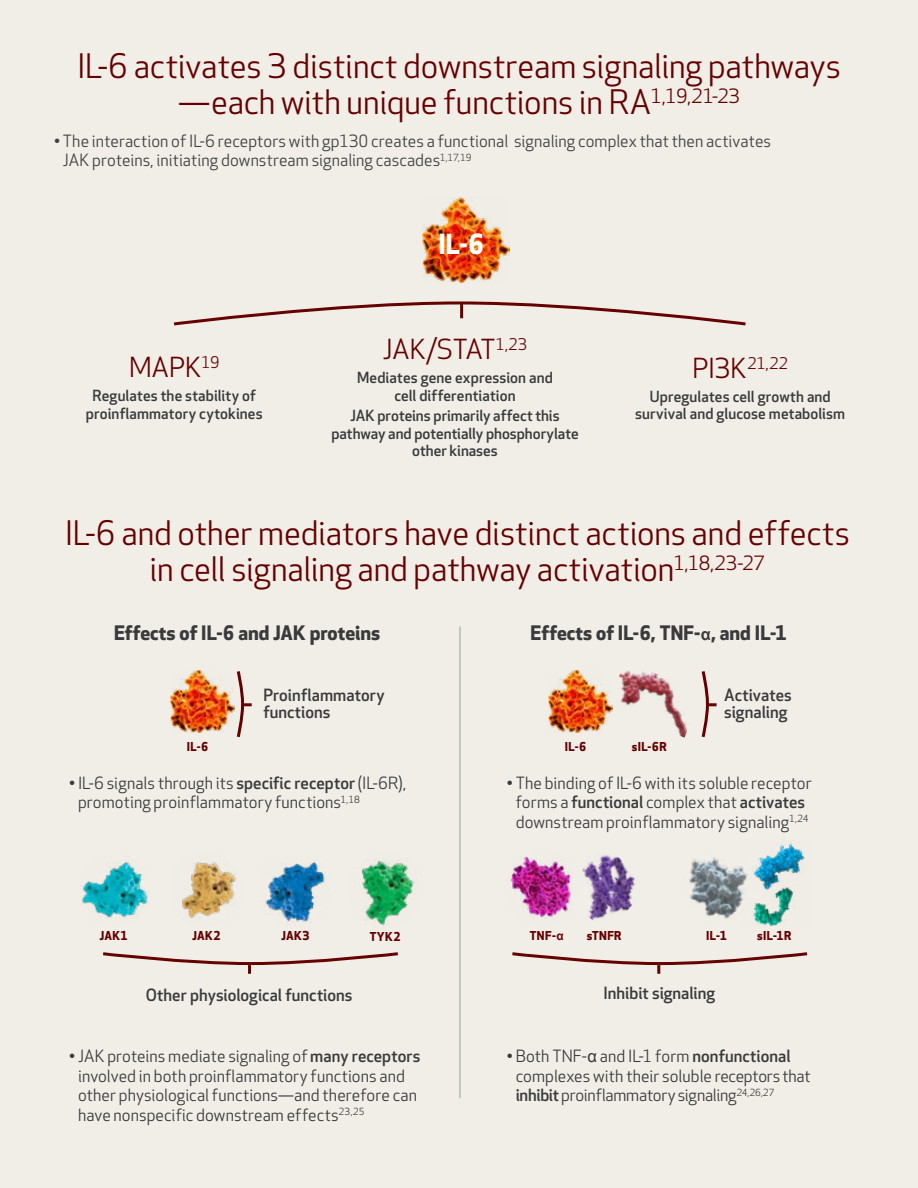
<style>
.page{position:relative;width:918px;height:1188px;background:#f0eee7}
.page>*{position:absolute;margin:0;border:0;box-sizing:border-box;transform-origin:0 0}
.t1{font:33px/36px "Apex New";letter-spacing:-.005em;color:#600;text-align:center}
.t2{font:27px "Apex New";letter-spacing:-.005em;color:#600}
.t3{font:700 27px "Apex New";color:#fff}
.t4{font:700 19.5px "Apex New";color:#3a3a3c}
.t5{font:16.5px/19.5px "Apex New";letter-spacing:.005em;color:#3a3a3c}
.t6{font:16.5px/19.5px "Apex New";letter-spacing:.005em;color:#414042}
.t7{font:500 16.5px/16.5px "Apex New";color:#3a3a3c}
.t8{font:15.75px "Apex New";color:#600}
.t9{font:500 15px/17.2px "Apex New";letter-spacing:.005em;color:#3a3a3c;text-align:center}
.t10{font:700 12px "Apex New";letter-spacing:.035em;color:#600}
.s1{font-size:27px}
.s2{font-family:"Arial";font-size:16.5px}
.s3{font-weight:500}
.s4{font-family:"Arial"}
</style>
<div class="page">
<hr style="left:459px;top:626px;width:2px;height:472px;background:#b8b8b9">
<img style="left:265px;top:862px;width:60px;height:61px">
<img style="left:80px;top:861px;width:69px;height:57px">
<img style="left:182px;top:862px;width:54px;height:56px">
<img style="left:689px;top:857px;width:53px;height:62px">
<img style="left:504px;top:849px;width:77px;height:78px;border-radius:39px">
<img style="left:347px;top:851px;width:78px;height:78px;border-radius:39px">
<img style="left:170px;top:670px;width:65px;height:63px">
<img style="left:548px;top:670px;width:59px;height:63px">
<svg style="left:103px;top:952px;width:295px;height:22px"></svg>
<svg style="left:512px;top:952px;width:296px;height:22px"></svg>
<img style="left:422px;top:198px;width:87px;height:85px">
<svg style="left:173px;top:301px;width:573px;height:25px"></svg>
<hr style="left:460px;top:302px;width:3px;height:16px;background:#600">
<svg style="left:236px;top:671px;width:16px;height:67px"></svg>
<svg style="left:702px;top:671px;width:15px;height:67px"></svg>
<img style="left:607px;top:670px;width:95px;height:68px">
<img style="left:574px;top:855px;width:61px;height:65px">
<img style="left:742px;top:842px;width:63px;height:84px">
<h1 class="t1" style="left:77px;top:49px;width:765px">IL-6 activates 3 distinct downstream signaling pathways —each with unique functions in RA<sup>1,19,21-23</sup></h1>
<p class="t6" style="left:63px;top:132px;width:710px;text-indent:-9px">• The interaction of IL-6 receptors with gp130 creates a functional signaling complex that then activates<br>JAK proteins, initiating downstream signaling cascades<sup>1,17,19</sup></p>
<h2 class="t2" style="left:129px;top:352px;width:92px">MAPK<sup>19</sup></h2>
<p class="t9" style="left:86px;top:388px;width:178px">Regulates the stability of proinflammatory cytokines</p>
<h2 class="t3" style="left:438px;top:228px;width:48px">IL-6</h2>
<h2 class="t2" style="left:383px;top:334px;width:146px">JAK/STAT<sup>1,23</sup></h2>
<p class="t9" style="left:357px;top:370px;width:197px">Mediates gene expression and cell differentiation</p>
<p class="t9" style="left:331px;top:408px;width:249px">JAK proteins primarily affect this pathway and potentially phosphorylate other kinases</p>
<p class="t8" style="left:692px;top:354px;width:97px"><span class="s1">PI3K</span>21,22</p>
<p class="t9" style="left:635px;top:388px;width:211px">Upregulates cell growth and survival and glucose metabolism</p>
<h1 class="t1" style="left:65px;top:516px;width:787px">IL-6 and other mediators have distinct actions and effects in cell signaling and pathway activation<sup>1,18,23-27</sup></h1>
<p class="t4" style="left:114px;top:621px;width:268px">Effects of IL-6 and JAK proteins</p>
<p class="t4" style="left:531px;top:621px;width:258px">Effects of IL-6, TNF-<span class="s2">α</span>, and IL-1</p>
<p class="t7" style="left:263px;top:688px;width:123px">Proinflammatory functions</p>
<p class="t10" style="left:187px;top:740px;width:23px">IL-6</p>
<p class="t10" style="left:565px;top:740px;width:23px">IL-6</p>
<p class="t10" style="left:632px;top:740px;width:36px">sIL-6R</p>
<p class="t7" style="left:724px;top:688px;width:69px">Activates signaling</p>
<p class="t5" style="left:78px;top:774px;width:330px;text-indent:-9px">• IL-6 signals through its <span class="s3">specific receptor</span> (IL-6R), promoting proinflammatory functions<sup>1,18</sup></p>
<p class="t5" style="left:507px;top:774px;width:306px;text-align:center">• The binding of IL-6 with its soluble receptor forms a <span class="s3">functional</span> complex that <span class="s3">activates </span>downstream proinflammatory signaling<sup>1,24</sup></p>
<p class="t10" style="left:100px;top:929px;width:30px">JAK1</p>
<p class="t10" style="left:193px;top:929px;width:30px">JAK2</p>
<p class="t10" style="left:281px;top:929px;width:30px">JAK3</p>
<p class="t10" style="left:370px;top:929px;width:32px">TYK2</p>
<p class="t10" style="left:530px;top:929px;width:35px">TNF-<span class="s4">α</span></p>
<p class="t10" style="left:587px;top:929px;width:36px">sTNFR</p>
<p class="t10" style="left:706px;top:929px;width:22px">IL-1</p>
<p class="t10" style="left:757px;top:929px;width:36px">sIL-1R</p>
<p class="t7" style="left:146px;top:987px;width:208px">Other physiological functions</p>
<p class="t7" style="left:603px;top:986px;width:113px">Inhibit signaling</p>
<p class="t5" style="left:78px;top:1047px;width:344px;text-indent:-9px">• JAK proteins mediate signaling of <span class="s3">many receptors </span>involved in both proinflammatory functions and other physiological functions—and therefore can have nonspecific downstream effects<sup>23,25</sup></p>
<p class="t5" style="left:516px;top:1047px;width:297px;text-indent:-9px">• Both TNF-<span class="s4">α</span> and IL-1 form <span class="s3">nonfunctional </span>complexes with their soluble receptors that <span class="s3">inhibit</span> proinflammatory signaling<sup>24,26,27</sup></p>
</div>
